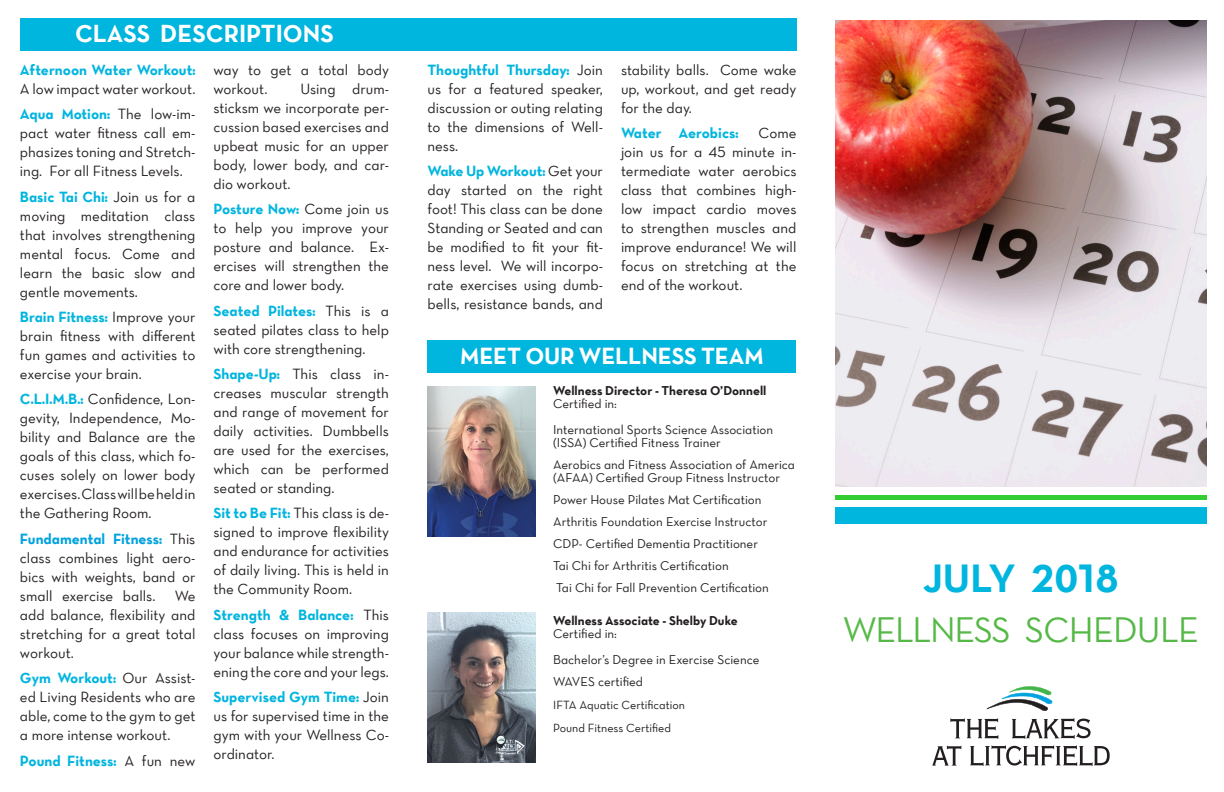
<style>
.page{position:relative;width:1224px;height:792px;background:#fff}
.page>*{position:absolute;margin:0;border:0;box-sizing:border-box;transform-origin:0 0}
.t1{font:40px "Neutra Text TF Bold Alt";letter-spacing:-.03em;color:#00b5de}
.t2{font:36px "Neutra Text Book Alt";letter-spacing:-.03em;color:#56b947}
.t3{font:25px "Neutra Text TF Bold Alt";color:#fff}
.t4{font:23.7px "Neutra Text TF Bold Alt";letter-spacing:-.01em;color:#fff}
.t5{font:15px/19px "Neutra Text Book Alt";color:#231f20;text-align:justify}
.t6{font:15px "Neutra Text TF Bold Alt";color:#00b5de}
.t7{font:13px/13px "Neutra Text Book Alt";color:#231f20}
.t8{font:13px "Neutra Text TF Bold Alt";color:#231f20}
.t9{font:12px "Neutra Text Book Alt";color:#231f20}
.s1{font-family:"Neutra Text TF Bold Alt";color:#00b5de}
.s2{font-family:"Neutra Text TF Bold Alt";color:#00a2df}
.s3{font-family:"Neutra Text Book Alt";color:#231f20}
</style>
<div class="page">
<div style="left:20px;top:18px;width:776px;height:32px;background:#00b5de"></div>
<img style="left:428px;top:386px;width:108px;height:150px">
<img style="left:428px;top:612px;width:108px;height:150px">
<div style="left:428px;top:340px;width:368px;height:32px;background:#00b5de"></div>
<svg style="left:987px;top:686px;width:65px;height:25px"></svg>
<svg style="left:1012px;top:718px;width:79px;height:21px"></svg>
<svg style="left:932px;top:746px;width:29px;height:20px"></svg>
<svg style="left:970px;top:745px;width:140px;height:21px"></svg>
<svg style="left:950px;top:718px;width:48px;height:21px"></svg>
<div style="left:835px;top:507px;width:372px;height:17px;background:#00b5de"></div>
<hr style="left:835px;top:495px;width:372px;height:4px;background:#3c3">
<img style="left:835px;top:20px;width:372px;height:467px">
<p class="t3" style="left:75px;top:18px;width:260px">CLASS DESCRIPTIONS</p>
<p class="t5" style="left:20px;top:60px;width:177px"><span class="s1">Afternoon Water Workout:<br></span>A low impact water workout.</p>
<p class="t5" style="left:20px;top:104px;width:177px"><span class="s1">Aqua Motion:</span> The low-im&shy;pact water fitness call em&shy;phasizes toning and Stretch&shy;ing. For all Fitness Levels.</p>
<p class="t5" style="left:20px;top:187px;width:177px"><span class="s1">Basic Tai Chi:</span> Join us for a moving meditation class that involves strengthening mental focus. Come and learn the basic slow and gentle movements.</p>
<p class="t5" style="left:20px;top:307px;width:177px"><span class="s1">Brain Fitness:</span> Improve your brain fitness with different fun games and activities to exercise your brain.</p>
<p class="t5" style="left:20px;top:390px;width:177px"><span class="s1">C.L.I.M.B.:</span> Confidence, Lon&shy;gevity, Independence, Mo&shy;bility and Balance are the goals of this class, which fo&shy;cuses solely on lower body exercises. Class will be held in the Gathering Room.</p>
<p class="t5" style="left:20px;top:529px;width:177px"><span class="s2">Fundamental Fitness:</span> This class combines light aero&shy;bics with weights, band or small exercise balls.</p>
<p class="t5" style="left:20px;top:586px;width:177px;text-indent:155px">We add balance, flexibility and stretching for a great total workout.</p>
<p class="t5" style="left:20px;top:668px;width:177px"><span class="s1">Gym Workout:</span> Our Assist&shy;ed Living Residents who are able, come to the gym to get a more intense workout.</p>
<p class="t6" style="left:20px;top:751px;width:177px">Pound Fitness: <span class="s3">A fun new</span></p>
<p class="t5" style="left:213px;top:60px;width:177px">way to get a total body workout.</p>
<p class="t5" style="left:213px;top:79px;width:177px;text-indent:87px">Using drum&shy;sticksm we incorporate per&shy;cussion based exercises and upbeat music for an upper body, lower body, and car&shy;dio workout.</p>
<p class="t5" style="left:213px;top:199px;width:177px"><span class="s1">Posture Now:</span> Come join us to help you improve your posture and balance. Ex&shy;ercises will strengthen the core and lower body.</p>
<p class="t5" style="left:213px;top:301px;width:177px"><span class="s1">Seated Pilates:</span> This is a seated pilates class to help with core strengthening.</p>
<p class="t5" style="left:213px;top:364px;width:177px"><span class="s1">Shape-Up:</span> This class in&shy;creases muscular strength and range of movement for daily activities. Dumbbells are used for the exercises, which can be performed seated or standing.</p>
<p class="t5" style="left:213px;top:504px;width:177px"><span class="s1">Sit to Be Fit:</span> This class is de&shy;signed to improve flexibility and endurance for activities of daily living. This is held in the Community Room.</p>
<p class="t5" style="left:213px;top:605px;width:177px"><span class="s1">Strength &amp; Balance:</span> This class focuses on improving your balance while strength&shy;ening the core and your legs.</p>
<p class="t5" style="left:213px;top:688px;width:177px"><span class="s1">Supervised Gym Time:</span> Join us for supervised time in the gym with your Wellness Co&shy;ordinator.</p>
<p class="t5" style="left:428px;top:60px;width:177px"><span class="s1">Thoughtful Thursday:</span> Join us for a featured speaker, discussion or outing relating to the dimensions of Well&shy;ness.</p>
<p class="t5" style="left:428px;top:161px;width:177px"><span class="s1">Wake Up Workout:</span> Get your day started on the right foot! This class can be done Standing or Seated and can be modified to fit your fit&shy;ness level. We will incorpo&shy;rate exercises using dumb&shy;bells, resistance bands, and</p>
<p class="t5" style="left:621px;top:60px;width:177px">stability balls. Come wake up, workout, and get ready for the day.</p>
<p class="t6" style="left:621px;top:124px;width:119px">Water Aerobics:</p>
<p class="t5" style="left:621px;top:123px;width:177px;text-indent:138px">Come join us for a 45 minute in&shy;termediate water aerobics class that combines high&shy;low impact cardio moves to strengthen muscles and improve endurance! We will focus on stretching at the end of the workout.</p>
<p class="t4" style="left:460px;top:341px;width:306px">MEET OUR WELLNESS TEAM</p>
<p class="t8" style="left:553px;top:383px;width:215px">Wellness Director - Theresa O’Donnell</p>
<p class="t7" style="left:553px;top:397px;width:65px">Certified in:</p>
<p class="t7" style="left:553px;top:423px;width:222px">International Sports Science Association (ISSA) Certified Fitness Trainer</p>
<p class="t7" style="left:553px;top:458px;width:243px">Aerobics and Fitness Association of America (AFAA) Certified Group Fitness Instructor</p>
<p class="t7" style="left:553px;top:493px;width:210px">Power House Pilates Mat Certification</p>
<p class="t7" style="left:553px;top:515px;width:216px">Arthritis Foundation Exercise Instructor</p>
<p class="t7" style="left:553px;top:537px;width:206px">CDP- Certified Dementia Practitioner</p>
<p class="t7" style="left:553px;top:559px;width:177px">Tai Chi for Arthritis Certification</p>
<p class="t7" style="left:556px;top:581px;width:214px">Tai Chi for Fall Prevention Certification</p>
<p class="t8" style="left:553px;top:612px;width:186px">Wellness Associate - Shelby Duke</p>
<p class="t7" style="left:553px;top:626px;width:65px">Certified in:</p>
<p class="t7" style="left:553px;top:652px;width:208px">Bachelor’s Degree in Exercise Science</p>
<p class="t7" style="left:553px;top:674px;width:91px">WAVES certified</p>
<p class="t9" style="left:553px;top:698px;width:133px">IFTA Aquatic Certification</p>
<p class="t9" style="left:553px;top:721px;width:119px">Pound Fitness Certified</p>
<p class="t1" style="left:923px;top:554px;width:197px">JULY 2018</p>
<p class="t2" style="left:843px;top:608px;width:358px">WELLNESS SCHEDULE</p>
</div>
